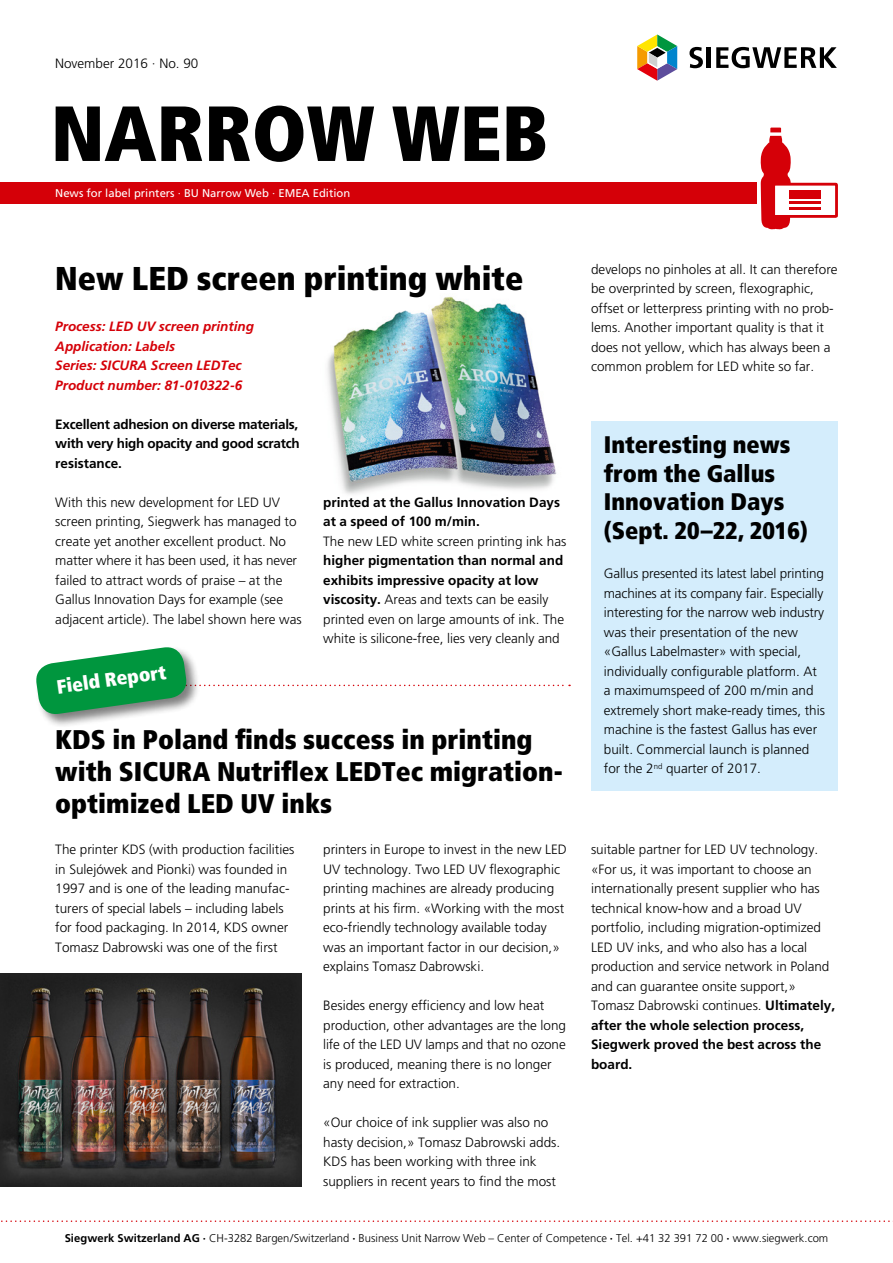
<style>
.page{position:relative;width:893px;height:1263px;background:#fff}
.page>*{position:absolute;margin:0;border:0;box-sizing:border-box;transform-origin:0 0}
.t1{font:900 condensed 78px "Frutiger";color:#000}
.t2{font:900 condensed 33px "Frutiger";color:#000}
.t3{font:900 condensed 27px/32.4px "Frutiger";color:#000}
.t4{font:900 condensed 24px/28.8px "Frutiger";color:#000}
.t5{font:900 condensed 19.5px "Frutiger";color:#fff}
.t6{font:300 13.5px/19.5px "Frutiger";color:#000}
.t7{font:700 13.5px/19.5px "Frutiger";color:#000;text-align:justify}
.t8{font:italic 700 13.5px/19.5px "Frutiger";color:#d50008}
.t9{font:300 11.25px "Frutiger";color:#000}
.t10{font:11.25px "Frutiger";color:#fff}
.s1{font-weight:700}
</style>
<div class="page">
<img style="left:327px;top:296px;width:230px;height:198px">
<svg style="left:637px;top:34px;width:41px;height:47px"></svg>
<svg style="left:689px;top:47px;width:14px;height:21px"></svg>
<hr style="left:707px;top:47px;width:4px;height:21px;background:#000">
<svg style="left:716px;top:47px;width:121px;height:21px"></svg>
<div style="left:0;top:183px;width:757px;height:21px;background:#d50008"></div>
<svg style="left:1px;top:1220px;width:892px;height:2px"></svg>
<div style="left:772px;top:183px;width:66px;height:35px;border:3px solid #d50008"></div>
<div style="left:789px;top:191px;width:31px;height:8px;background:#d50008"></div>
<hr style="left:790px;top:201px;width:31px;height:3px;background:#d50008">
<hr style="left:790px;top:207px;width:31px;height:3px;background:#d50008">
<svg style="left:760px;top:128px;width:31px;height:102px"></svg>
<div style="left:591px;top:421px;width:247px;height:370px;background:#d4edfc"></div>
<div style="left:34px;top:645px;width:166px;height:83px;background:#000;opacity:.5"></div>
<svg style="left:34px;top:645px;width:536px;height:71px"></svg>
<img style="left:0;top:974px;width:302px;height:212px">
<p class="t6" style="left:55px;top:53px;width:145px">November 2016 · No. 90</p>
<h1 class="t1" style="left:51px;top:86px;width:498px">NARROW WEB</h1>
<p class="t10" style="left:55px;top:186px;width:297px">News for label printers · BU Narrow Web · EMEA Edition</p>
<h2 class="t2" style="left:55px;top:258px;width:470px">New LED screen printing white</h2>
<p class="t8" style="left:55px;top:317px;width:200px">Process: LED UV screen printing<br>Application: Labels<br>Series: SICURA Screen LEDTec<br>Product number: 81-010322-6</p>
<p class="t7" style="left:55px;top:414px;width:246px">Excellent adhesion on diverse materials, with very high opacity and good scratch resistance.</p>
<p class="t6" style="left:55px;top:492px;width:248px">With this new development for LED UV screen printing, Siegwerk has managed to create yet another excellent product. No matter where it has been used, it has never failed to attract words of praise – at the Gallus Innovation Days for example (see adjacent article). The label shown here was</p>
<p class="t7" style="left:323px;top:492px;width:238px">printed at the Gallus Innovation Days at a speed of 100 m/min.</p>
<p class="t6" style="left:323px;top:531px;width:245px">The new LED white screen printing ink has</p>
<p class="t6" style="left:323px;top:551px;width:242px"><span class="s1">higher pigmentation than normal and exhibits impressive opacity at low viscosity.</span> Areas and texts can be easily printed even on large amounts of ink. The white is silicone-free, lies very cleanly and</p>
<h3 class="t5" style="left:55px;top:675px;width:112px;rotate:-8deg">Field Report</h3>
<h3 class="t3" style="left:55px;top:723px;width:509px">KDS in Poland finds success in printing with SICURA Nutriflex LEDTec migration&shy;optimized LED UV inks</h3>
<p class="t6" style="left:55px;top:840px;width:241px">The printer KDS (with production facilities in Sulejówek and Pionki) was founded in 1997 and is one of the leading manufac&shy;turers of special labels – including labels for food packaging. In 2014, KDS owner Tomasz Dabrowski was one of the first</p>
<p class="t6" style="left:323px;top:840px;width:245px">printers in Europe to invest in the new LED UV technology. Two LED UV flexographic printing machines are already producing prints at his firm. «Working with the most eco-friendly technology available today was an important factor in our decision,» explains Tomasz Dabrowski.</p>
<p class="t6" style="left:323px;top:996px;width:244px">Besides energy efficiency and low heat production, other advantages are the long life of the LED UV lamps and that no ozone is produced, meaning there is no longer any need for extraction.</p>
<p class="t6" style="left:323px;top:1113px;width:239px">«Our choice of ink supplier was also no hasty decision,» Tomasz Dabrowski adds.<br>KDS has been working with three ink suppliers in recent years to find the most</p>
<p class="t6" style="left:591px;top:260px;width:248px">develops no pinholes at all. It can therefore be overprinted by screen, flexographic, offset or letterpress printing with no prob&shy;lems. Another important quality is that it does not yellow, which has always been a common problem for LED white so far.</p>
<h3 class="t4" style="left:604px;top:430px;width:205px">Interesting news from the Gallus<br>Innovation Days (Sept. 20–22, 2016)</h3>
<p class="t6" style="left:604px;top:564px;width:223px">Gallus presented its latest label printing machines at its company fair. Especially interesting for the narrow web industry was their presentation of the new «Gallus Labelmaster» with special, individually configurable platform. At a maximumspeed of 200 m/min and extremely short make-ready times, this machine is the fastest Gallus has ever built. Commercial launch is planned for the 2<sup>nd</sup> quarter of 2017.</p>
<p class="t6" style="left:591px;top:840px;width:245px">suitable partner for LED UV technology. «For us, it was important to choose an internationally present supplier who has technical know-how and a broad UV portfolio, including migration-optimized LED UV inks, and who also has a local production and service network in Poland and can guarantee onsite support,» Tomasz Dabrowski continues. <span class="s1">Ultimately, after the whole selection process, Siegwerk proved the best across the board.</span></p>
<p class="t9" style="left:65px;top:1231px;width:765px"><span class="s1">Siegwerk Switzerland AG ·</span> CH-3282 Bargen/Switzerland <span class="s1">·</span> Business Unit Narrow Web – Center of Competence <span class="s1">·</span> Tel. +41 32 391 72 00 <span class="s1">·</span> www.siegwerk.com</p>
</div>
